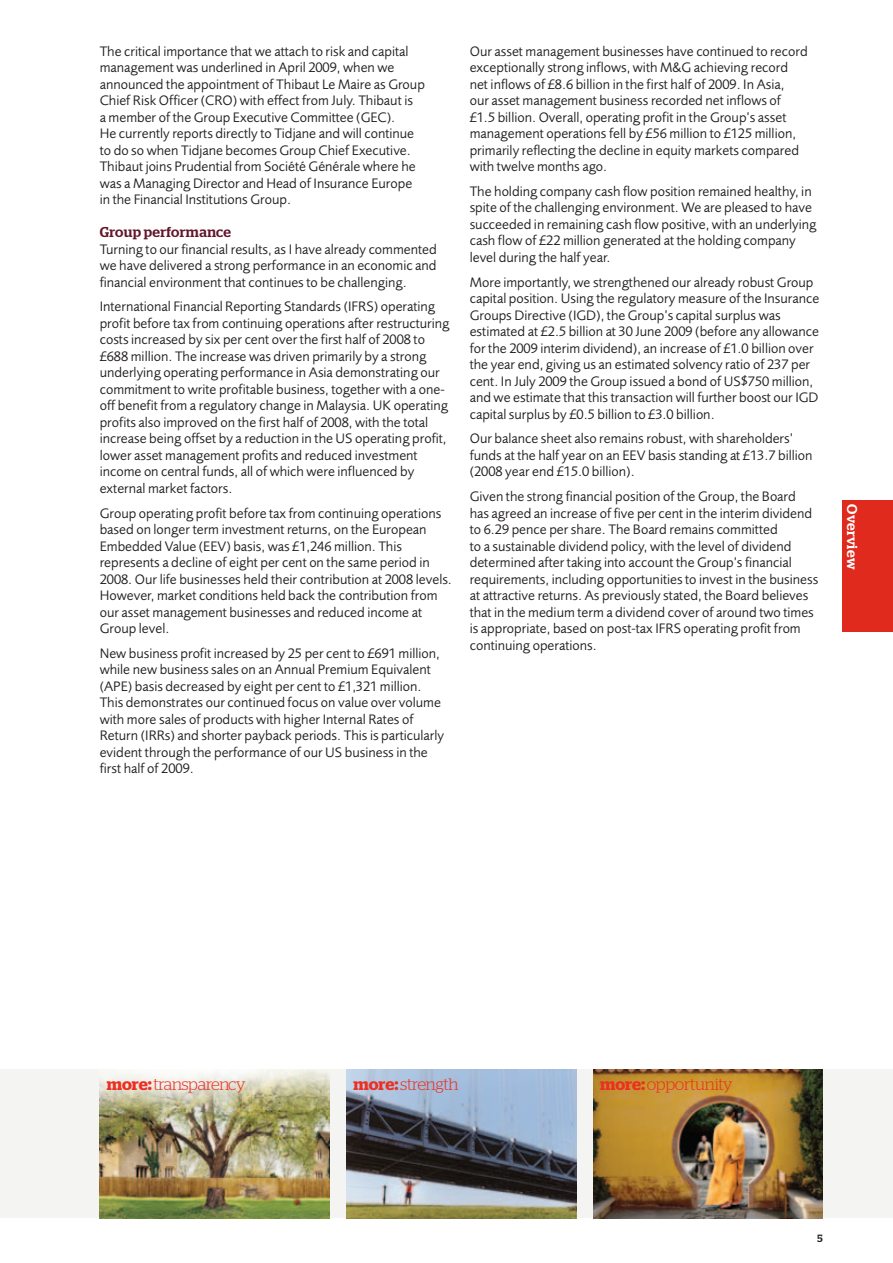
<style>
.page{position:relative;width:893px;height:1263px;background:#fff}
.page>*{position:absolute;margin:0;border:0;box-sizing:border-box;transform-origin:0 0}
.t1{font:300 16.5px "Stag";letter-spacing:-.02em;color:#ee2e22}
.t2{font:14.25px/16.5px "Pru Sans";color:#231f20}
.t3{font:500 14.25px "Stag";letter-spacing:.025em;color:#fff}
.t4{font:500 10.5px "Stag";color:#231f20}
.s1{font-family:"Stag";font-weight:500;color:#61172c}
.s2{font-weight:600}
.s3{font-weight:600;font-size:19.5px}
</style>
<div class="page">
<div style="left:0;top:1069px;width:892px;height:149px;background:#f4f4f3"></div>
<div style="left:842px;top:500px;width:50px;height:131px;background:#e02a1e"></div>
<img style="left:100px;top:1069px;width:229px;height:149px">
<img style="left:346px;top:1069px;width:230px;height:149px">
<img style="left:593px;top:1069px;width:230px;height:149px">
<p class="t2" style="left:100px;top:44px;width:327px">The critical importance that we attach to risk and capital management was underlined in April 2009, when we announced the appointment of Thibaut Le Maire as Group Chief Risk Officer (CRO) with effect from July. Thibaut is<br>a member of the Group Executive Committee (GEC).<br>He currently reports directly to Tidjane and will continue to do so when Tidjane becomes Group Chief Executive.<br>Thibaut joins Prudential from Société Générale where he was a Managing Director and Head of Insurance Europe in the Financial Institutions Group.</p>
<p class="t2" style="left:100px;top:225px;width:339px"><span class="s1">Group performance<br></span>Turning to our financial results, as I have already commented we have delivered a strong performance in an economic and financial environment that continues to be challenging.</p>
<p class="t2" style="left:100px;top:300px;width:351px">International Financial Reporting Standards (IFRS) operating profit before tax from continuing operations after restructuring costs increased by six per cent over the first half of 2008 to £688 million. The increase was driven primarily by a strong underlying operating performance in Asia demonstrating our commitment to write profitable business, together with a one&shy;off benefit from a regulatory change in Malaysia. UK operating profits also improved on the first half of 2008, with the total increase being offset by a reduction in the US operating profit, lower asset management profits and reduced investment income on central funds, all of which were influenced by external market factors.</p>
<p class="t2" style="left:100px;top:506px;width:354px">Group operating profit before tax from continuing operations based on longer term investment returns, on the European Embedded Value (EEV) basis, was £1,246 million. This represents a decline of eight per cent on the same period in 2008. Our life businesses held their contribution at 2008 levels.<br>However, market conditions held back the contribution from our asset management businesses and reduced income at Group level.</p>
<p class="t2" style="left:100px;top:646px;width:346px">New business profit increased by 25 per cent to £691 million, while new business sales on an Annual Premium Equivalent (APE) basis decreased by eight per cent to £1,321 million.<br>This demonstrates our continued focus on value over volume with more sales of products with higher Internal Rates of Return (IRRs) and shorter payback periods. This is particularly evident through the performance of our US business in the first half of 2009.</p>
<p class="t2" style="left:470px;top:44px;width:339px">Our asset management businesses have continued to record exceptionally strong inflows, with M&amp;G achieving record net inflows of £8.6 billion in the first half of 2009. In Asia,<br>our asset management business recorded net inflows of £1.5 billion. Overall, operating profit in the Group’s asset management operations fell by £56 million to £125 million, primarily reflecting the decline in equity markets compared with twelve months ago.</p>
<p class="t2" style="left:470px;top:184px;width:348px">The holding company cash flow position remained healthy, in spite of the challenging environment. We are pleased to have succeeded in remaining cash flow positive, with an underlying cash flow of £22 million generated at the holding company level during the half year.</p>
<p class="t2" style="left:470px;top:275px;width:351px">More importantly, we strengthened our already robust Group capital position. Using the regulatory measure of the Insurance Groups Directive (IGD), the Group’s capital surplus was estimated at £2.5 billion at 30 June 2009 (before any allowance for the 2009 interim dividend), an increase of £1.0 billion over the year end, giving us an estimated solvency ratio of 237 per cent. In July 2009 the Group issued a bond of US$750 million, and we estimate that this transaction will further boost our IGD capital surplus by £0.5 billion to £3.0 billion.</p>
<p class="t2" style="left:470px;top:432px;width:344px">Our balance sheet also remains robust, with shareholders’ funds at the half year on an EEV basis standing at £13.7 billion (2008 year end £15.0 billion).</p>
<p class="t2" style="left:470px;top:489px;width:350px">Given the strong financial position of the Group, the Board has agreed an increase of five per cent in the interim dividend to 6.29 pence per share. The Board remains committed<br>to a sustainable dividend policy, with the level of dividend determined after taking into account the Group’s financial requirements, including opportunities to invest in the business at attractive returns. As previously stated, the Board believes that in the medium term a dividend cover of around two times is appropriate, based on post-tax IFRS operating profit from continuing operations.</p>
<p class="t3" style="left:860px;top:504px;width:67px;rotate:90deg">Overview</p>
<p class="t1" style="left:107px;top:1078px;width:140px"><span class="s2">more</span><span class="s3">:</span>transparency</p>
<p class="t1" style="left:353px;top:1078px;width:107px"><span class="s2">more</span><span class="s3">:</span>strength</p>
<p class="t1" style="left:600px;top:1079px;width:134px"><span class="s2">more</span><span class="s3">:</span>opportunity</p>
<p class="t4" style="left:817px;top:1232px;width:7px">5</p>
</div>
